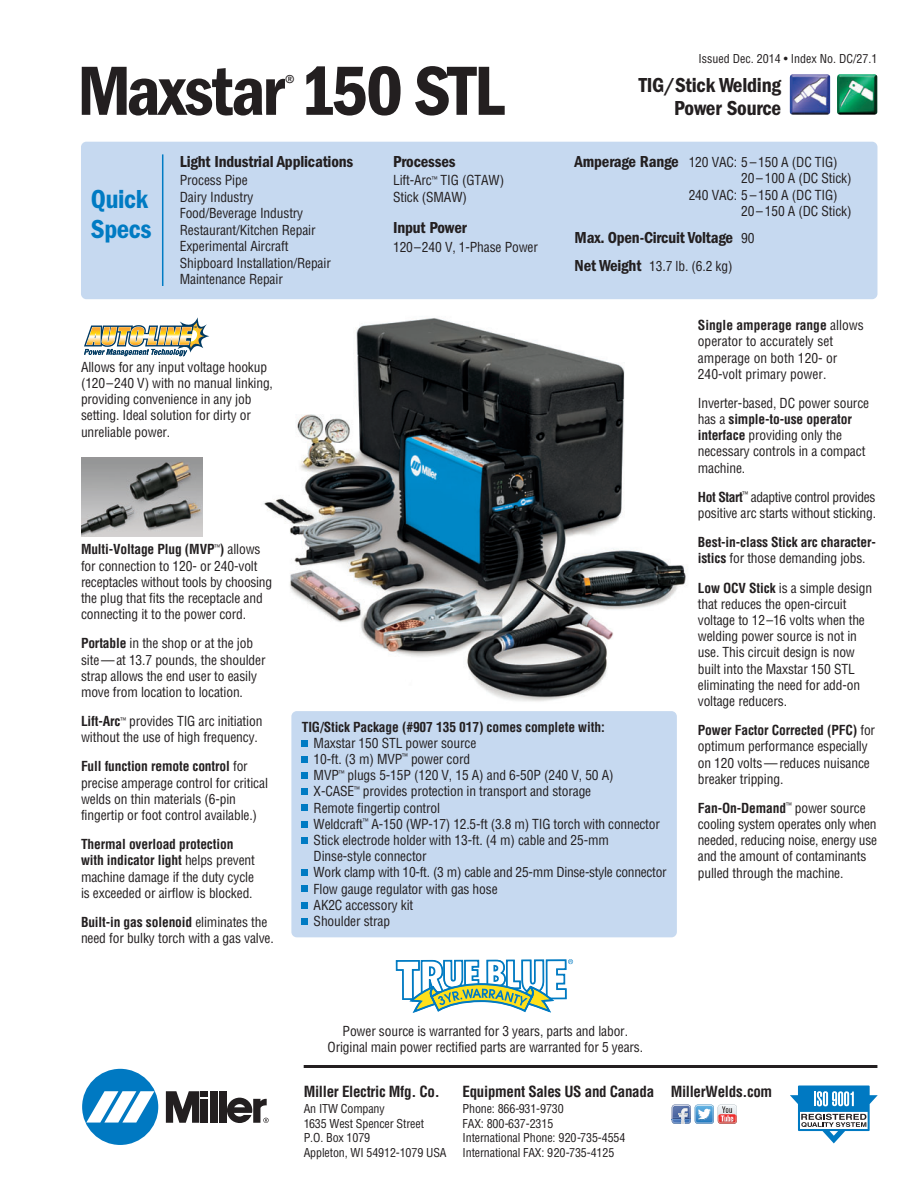
<style>
.page{position:relative;width:918px;height:1188px;background:#fff}
.page>*{position:absolute;margin:0;border:0;box-sizing:border-box;transform-origin:0 0}
.t1{font:72px "ITC Franklin Gothic Std Dm Cd";letter-spacing:-.03em;color:#231f20}
.t2{font:27px/30px "ITC Franklin Gothic Std Dm Cd";letter-spacing:-.015em;color:#007bc3}
.t3{font:21px/22.5px "ITC Franklin Gothic Std Dm Cd";letter-spacing:-.01em;color:#231f20;text-align:right}
.t4{font:condensed 21px "ITC Franklin Gothic Std";color:#231f20}
.t5{font:16.5px "ITC Franklin Gothic Std Dm Cd";letter-spacing:-.01em;color:#231f20}
.t6{font:700 condensed 15px "Helvetica";letter-spacing:-.02em;color:#231f20}
.t7{font:condensed 13.5px/16.2px "Helvetica";letter-spacing:-.01em;color:#231f20}
.t8{font:700 condensed 13.5px/16.2px "Helvetica";letter-spacing:-.01em;color:#231f20}
.t9{font:condensed 12px/14.4px "Helvetica";letter-spacing:-.01em;color:#231f20}
.s1{font-family:"ITC Franklin Gothic Std Dm Cd";font-stretch:normal;font-size:16.5px}
.s2{font-family:"Helvetica";font-stretch:condensed;font-size:13.5px}
.s3{font-weight:700}
.s4{font-weight:400}
</style>
<div class="page">
<div style="left:81px;top:142px;width:796px;height:157px;background:#c6d9f0;border-radius:5px"></div>
<hr style="left:162px;top:154px;width:1px;height:132px;background:#007bc3">
<hr style="left:304px;top:1065px;width:573px;height:3px;background:#231f20">
<svg style="left:790px;top:1086px;width:88px;height:57px"></svg>
<div style="left:82px;top:1069px;width:76px;height:76px;background:#0079c2;border-radius:50%"></div>
<svg style="left:86px;top:1091px;width:68px;height:32px"></svg>
<div style="left:210px;top:1091px;width:7px;height:32px;background:#231f20"></div>
<div style="left:219px;top:1091px;width:7px;height:32px;background:#231f20"></div>
<div style="left:201px;top:1091px;width:7px;height:6px;background:#231f20"></div>
<div style="left:201px;top:1099px;width:7px;height:24px;background:#231f20"></div>
<svg style="left:166px;top:1091px;width:33px;height:32px"></svg>
<svg style="left:227px;top:1098px;width:42px;height:25px"></svg>
<svg style="left:672px;top:1105px;width:65px;height:19px"></svg>
<img style="left:263px;top:318px;width:424px;height:384px">
<img style="left:837px;top:74px;width:40px;height:41px">
<img style="left:790px;top:74px;width:40px;height:41px">
<svg style="left:395px;top:959px;width:178px;height:54px"></svg>
<svg style="left:84px;top:317px;width:125px;height:39px"></svg>
<div style="left:291px;top:711px;width:386px;height:226px;background:#c6d9f0;border-radius:5px"></div>
<svg style="left:302px;top:740px;width:6px;height:6px"></svg>
<svg style="left:302px;top:756px;width:6px;height:6px"></svg>
<div style="left:302px;top:772px;width:6px;height:7px;background:#007bc3"></div>
<div style="left:302px;top:788px;width:6px;height:7px;background:#007bc3"></div>
<svg style="left:302px;top:805px;width:6px;height:6px"></svg>
<svg style="left:302px;top:821px;width:6px;height:6px"></svg>
<svg style="left:302px;top:837px;width:6px;height:6px"></svg>
<div style="left:302px;top:869px;width:6px;height:7px;background:#007bc3"></div>
<svg style="left:302px;top:886px;width:6px;height:6px"></svg>
<svg style="left:302px;top:902px;width:6px;height:6px"></svg>
<svg style="left:302px;top:918px;width:6px;height:6px"></svg>
<img style="left:81px;top:457px;width:122px;height:80px">
<p class="t9" style="left:699px;top:52px;width:180px">Issued Dec. 2014 • Index No. DC/27.1</p>
<h1 class="t1" style="left:77px;top:67px;width:429px">Maxstar 150 STL</h1>
<h3 class="t4" style="left:285px;top:70px;width:12px">®</h3>
<h3 class="t3" style="left:639px;top:76px;width:144px">TIG/Stick Welding<br>Power Source</h3>
<h2 class="t2" style="left:91px;top:186px;width:62px">Quick<br>Specs</h2>
<p class="t5" style="left:180px;top:156px;width:175px">Light Industrial Applications</p>
<p class="t7" style="left:180px;top:173px;width:153px">Process Pipe<br>Dairy Industry<br>Food/Beverage Industry<br>Restaurant/Kitchen Repair<br>Experimental Aircraft<br>Shipboard Installation/Repair<br>Maintenance Repair</p>
<p class="t5" style="left:393px;top:156px;width:64px">Processes</p>
<p class="t7" style="left:393px;top:173px;width:113px">Lift-Arc<sup>™</sup> TIG (GTAW)<br>Stick (SMAW)</p>
<p class="t5" style="left:393px;top:222px;width:75px">Input Power</p>
<p class="t7" style="left:393px;top:240px;width:146px">120–240 V, 1-Phase Power</p>
<p class="t7" style="left:575px;top:155px;width:265px"><span class="s1">Amperage Range</span> 120 VAC: 5 – 150 A (DC TIG)</p>
<p class="t7" style="left:741px;top:171px;width:112px">20 – 100 A (DC Stick)</p>
<p class="t7" style="left:689px;top:188px;width:151px">240 VAC: 5 – 150 A (DC TIG)</p>
<p class="t7" style="left:741px;top:204px;width:112px">20 – 150 A (DC Stick)</p>
<p class="t5" style="left:575px;top:232px;width:181px">Max. Open-Circuit Voltage <span class="s2">90</span></p>
<p class="t7" style="left:575px;top:259px;width:160px"><span class="s1">Net Weight</span> 13.7 lb. (6.2 kg)</p>
<p class="t7" style="left:81px;top:360px;width:194px">Allows for any input voltage hookup (120–240 V) with no manual linking, providing convenience in any job setting. Ideal solution for dirty or unreliable power.</p>
<p class="t7" style="left:81px;top:543px;width:193px"><span class="s3">Multi-Voltage Plug (MVP</span><sup>™</sup><span class="s3">)</span> allows for connection to 120- or 240-volt receptacles without tools by choosing the plug that fits the receptacle and connecting it to the power cord.</p>
<p class="t7" style="left:81px;top:636px;width:186px"><span class="s3">Portable</span> in the shop or at the job site — at 13.7 pounds, the shoulder strap allows the end user to easily move from location to location.</p>
<p class="t7" style="left:81px;top:714px;width:183px"><span class="s3">Lift-Arc</span><sup>™</sup> provides TIG arc initiation without the use of high frequency.</p>
<p class="t7" style="left:81px;top:760px;width:188px"><span class="s3">Full function remote control</span> for precise amperage control for critical welds on thin materials (6-pin fingertip or foot control available.)</p>
<p class="t7" style="left:81px;top:837px;width:175px"><span class="s3">Thermal overload protection with indicator light</span> helps prevent machine damage if the duty cycle is exceeded or airflow is blocked.</p>
<p class="t7" style="left:81px;top:915px;width:194px"><span class="s3">Built-in gas solenoid</span> eliminates the need for bulky torch with a gas valve.</p>
<p class="t8" style="left:302px;top:720px;width:305px">TIG/Stick Package (#907 135 017) comes complete with:</p>
<p class="t7" style="left:314px;top:736px;width:355px">Maxstar 150 STL power source<br>10-ft. (3 m) MVP<sup>™</sup> power cord<br>MVP<sup>™</sup> plugs 5-15P (120 V, 15 A) and 6-50P (240 V, 50 A)<br>X-CASE<sup>™</sup> provides protection in transport and storage<br>Remote fingertip control<br>Weldcraft<sup>™</sup> A-150 (WP-17) 12.5-ft (3.8 m) TIG torch with connector Stick electrode holder with 13-ft. (4 m) cable and 25-mm Dinse-style connector<br>Work clamp with 10-ft. (3 m) cable and 25-mm Dinse-style connector Flow gauge regulator with gas hose<br>AK2C accessory kit<br>Shoulder strap</p>
<p class="t7" style="left:698px;top:318px;width:168px"><span class="s3">Single amperage range</span> allows operator to accurately set amperage on both 120- or<br>240-volt primary power.</p>
<p class="t7" style="left:698px;top:396px;width:173px">Inverter-based, DC power source has a <span class="s3">simple-to-use operator interface</span> providing only the necessary controls in a compact machine.</p>
<p class="t7" style="left:698px;top:490px;width:180px"><span class="s3">Hot Start</span><sup>™</sup> adaptive control provides positive arc starts without sticking.</p>
<p class="t8" style="left:698px;top:535px;width:180px">Best-in-class Stick arc character - istics <span class="s4">for those demanding jobs.</span></p>
<p class="t7" style="left:698px;top:581px;width:176px"><span class="s3">Low OCV Stick</span> is a simple design that reduces the open-circuit voltage to 12–16 volts when the welding power source is not in use. This circuit design is now built into the Maxstar 150 STL eliminating the need for add-on voltage reducers.</p>
<p class="t7" style="left:698px;top:723px;width:179px"><span class="s3">Power Factor Corrected (PFC)</span> for optimum performance especially on 120 volts — reduces nuisance breaker tripping.</p>
<p class="t7" style="left:698px;top:801px;width:181px"><span class="s3">Fan-On-Demand</span><sup>™</sup> power source cooling system operates only when needed, reducing noise, energy use and the amount of contaminants pulled through the machine.</p>
<p class="t7" style="left:328px;top:1024px;width:317px;text-align:center">Power source is warranted for 3 years, parts and labor.<br>Original main power rectified parts are warranted for 5 years.</p>
<p class="t6" style="left:304px;top:1085px;width:137px">Miller Electric Mfg. Co.</p>
<p class="t9" style="left:304px;top:1103px;width:144px">An ITW Company<br>1635 West Spencer Street<br>P.O. Box 1079<br>Appleton, WI 54912-1079 USA</p>
<p class="t6" style="left:463px;top:1085px;width:311px">Equipment Sales US and Canada MillerWelds.com</p>
<p class="t9" style="left:463px;top:1103px;width:164px">Phone: 866-931-9730<br>FAX: 800-637-2315<br>International Phone: 920-735-4554<br>International FAX: 920-735-4125</p>
</div>
